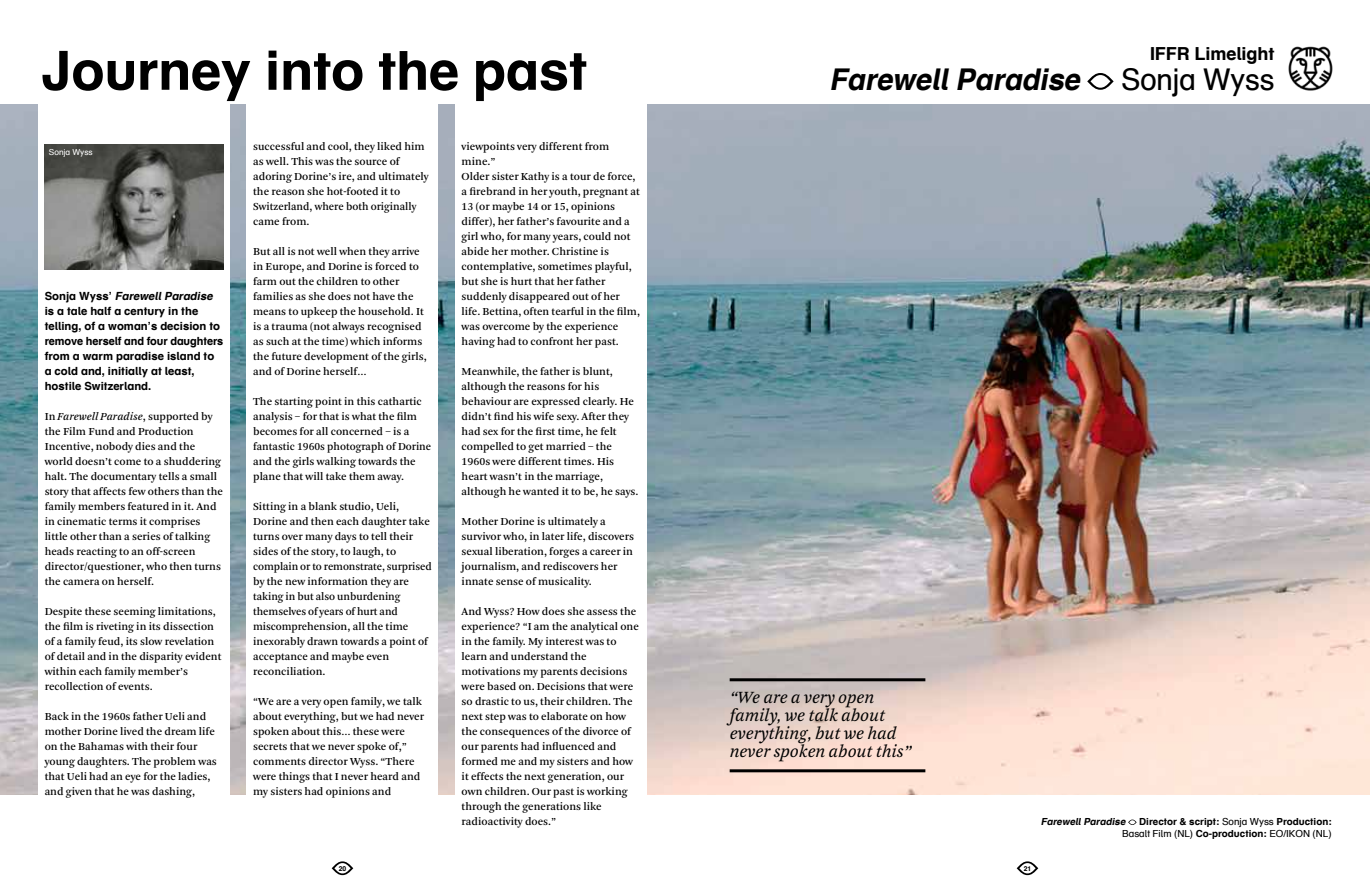
<style>
.page{position:relative;width:1370px;height:893px;background:#fff}
.page>*{position:absolute;margin:0;border:0;box-sizing:border-box;transform-origin:0 0}
.t1{font:700 54px "Eye Schulbuch";letter-spacing:-.005em;color:#000}
.t2{font:italic 700 30px "Eye Schulbuch";color:#000}
.t3{font:italic 18px/18px "Arnhem Blond";letter-spacing:-.005em;color:#000}
.t4{font:700 18px "Eye Schulbuch";letter-spacing:-.005em;color:#000}
.t5{font:11.25px/15px "Arnhem";color:#000}
.t6{font:700 11.25px/15px "Eye Schulbuch";color:#000}
.t7{font:700 9.75px/12px "Eye Schulbuch";color:#000;text-align:right}
.t8{font:8.25px "Eye Schulbuch";color:#fff}
.t9{font:700 6.75px "Eye Schulbuch";color:#000}
.s1{font-style:italic}
.s2{font-weight:400;font-style:normal}
.s3{font-weight:400}
</style>
<div class="page">
<img style="left:0;top:105px;width:1369px;height:690px">
<svg style="left:331px;top:861px;width:22px;height:14px"></svg>
<svg style="left:1016px;top:861px;width:22px;height:14px"></svg>
<div style="left:38px;top:102px;width:192px;height:706px;background:#fff"></div>
<div style="left:247px;top:102px;width:191px;height:706px;background:#fff"></div>
<div style="left:455px;top:102px;width:191px;height:791px;background:#fff"></div>
<hr style="left:729px;top:678px;width:196px;height:3px;background:#000">
<hr style="left:729px;top:769px;width:196px;height:3px;background:#000">
<svg style="left:1087px;top:73px;width:26px;height:17px"></svg>
<svg style="left:1128px;top:819px;width:8px;height:6px"></svg>
<img style="left:45px;top:145px;width:178px;height:125px">
<img style="left:1288px;top:46px;width:45px;height:45px">
<h1 class="t1" style="left:41px;top:36px;width:547px">Journey into the past</h1>
<p class="t8" style="left:49px;top:147px;width:45px">Sonja Wyss</p>
<p class="t6" style="left:45px;top:288px;width:180px">S o n j a Wy s s ’ <span class="s1">FarewellParadise </span>is a tale half a century in the telling, of a woman’s decision to remove herself and four daughters from a warm paradise island to a cold and, initially at least, hostile Switzerland.</p>
<p class="t5" style="left:45px;top:409px;width:180px">In <span class="s1">Farewell Paradise</span>, supported by the Film Fund and Production Incentive, nobody dies and the world doesn’t come to a shuddering halt. The documentary tells a small story that affects few others than the family members featured in it. And in cinematic terms it comprises little other than a series of talking heads reacting to an off-screen director/questioner, who then turns the camera on herself.</p>
<p class="t5" style="left:45px;top:604px;width:178px">Despite these seeming limitations, the film is riveting in its dissection of a family feud, its slow revelation of detail and in the disparity evident within each family member’s recollection of events.</p>
<p class="t5" style="left:45px;top:709px;width:174px">Back in the 1960s father Ueli and mother Dorine lived the dream life on the Bahamas with their four young daughters. The problem was that Ueli had an eye for the ladies, and given that he was dashing,</p>
<p class="t5" style="left:253px;top:139px;width:177px">successful and cool, they liked him as well. This was the source of adoring Dorine’s ire, and ultimately the reason she hot-footed it to<br>Switzerland, where both originally came from.</p>
<p class="t5" style="left:253px;top:244px;width:175px">But all is not well when they arrive in Europe, and Dorine is forced to farm out the children to other families as she does not have the means to upkeep the household. It is a trauma (not always recognised as such at the time) which informs the future development of the girls, and of Dorine herself…</p>
<p class="t5" style="left:253px;top:394px;width:180px">The starting point in this cathartic analysis – for that is what the film becomes for all concerned – is a fantastic 1960s photograph of Dorine and the girls walking towards the plane that will take them away.</p>
<p class="t5" style="left:253px;top:499px;width:180px">Sitting in a blank studio, Ueli,<br>Dorine and then each daughter take turns over many days to tell their sides of the story, to laugh, to complain or to remonstrate, surprised by the new information they are taking in but also unburdening themselves of years of hurt and miscomprehension, all the time inexorably drawn towards a point of acceptance and maybe even reconciliation.</p>
<p class="t5" style="left:253px;top:694px;width:172px">“We are a very open family, we talk about everything, but we had never spoken about this… these were secrets that we never spoke of,” comments director Wyss. “There were things that I never heard and my sisters had opinions and</p>
<p class="t5" style="left:461px;top:139px;width:180px">viewpoints very different from mine.”<br>Older sister Kathy is a tour de force, a firebrand in her youth, pregnant at<br>13 (or maybe 14 or 15, opinions differ), her father’s favourite and a girl who, for many years, could not abide her mother. Christine is contemplative, sometimes playful, but she is hurt that her father suddenly disappeared out of her life. Bettina, often tearful in the film, was overcome by the experience having had to confront her past.</p>
<p class="t5" style="left:461px;top:364px;width:178px">Meanwhile, the father is blunt, although the reasons for his behaviour are expressed clearly. He didn’t find his wife sexy. After they had sex for the first time, he felt compelled to get married – the<br>1960s were different times. His heart wasn’t in the marriage, although he wanted it to be, he says.</p>
<p class="t5" style="left:461px;top:514px;width:174px">Mother Dorine is ultimately a survivor who, in later life, discovers sexual liberation, forges a career in journalism, and rediscovers her innate sense of musicality.</p>
<p class="t5" style="left:461px;top:604px;width:179px">And Wyss? How does she assess the experience? “I am the analytical one in the family. My interest was to learn and understand the motivations my parents decisions were based on. Decisions that were so drastic to us, their children. The next step was to elaborate on how the consequences of the divorce of our parents had influenced and formed me and my sisters and how it effects the next generation, our own children. Our past is working through the generations like radioactivity does.”</p>
<h3 class="t4" style="left:1149px;top:42px;width:126px">IFFR Limelight</h3>
<h2 class="t2" style="left:829px;top:60px;width:447px">FarewellParadise <span class="s2">S o n j a W y s s</span></h2>
<h3 class="t3" style="left:729px;top:688px;width:183px">“We are a very open family, we talk about everything, but we had never spoken about this”</h3>
<p class="t7" style="left:1040px;top:815px;width:292px"><span class="s1">FarewellParadise</span> Director &amp; script: <span class="s3">Sonja Wyss</span> Production:<br><span class="s3">Basalt Film (NL)</span> Co-production: <span class="s3">EO/IKON (NL)</span></p>
<p class="t9" style="left:339px;top:864px;width:9px">20</p>
<p class="t9" style="left:1023px;top:864px;width:9px">21</p>
</div>
